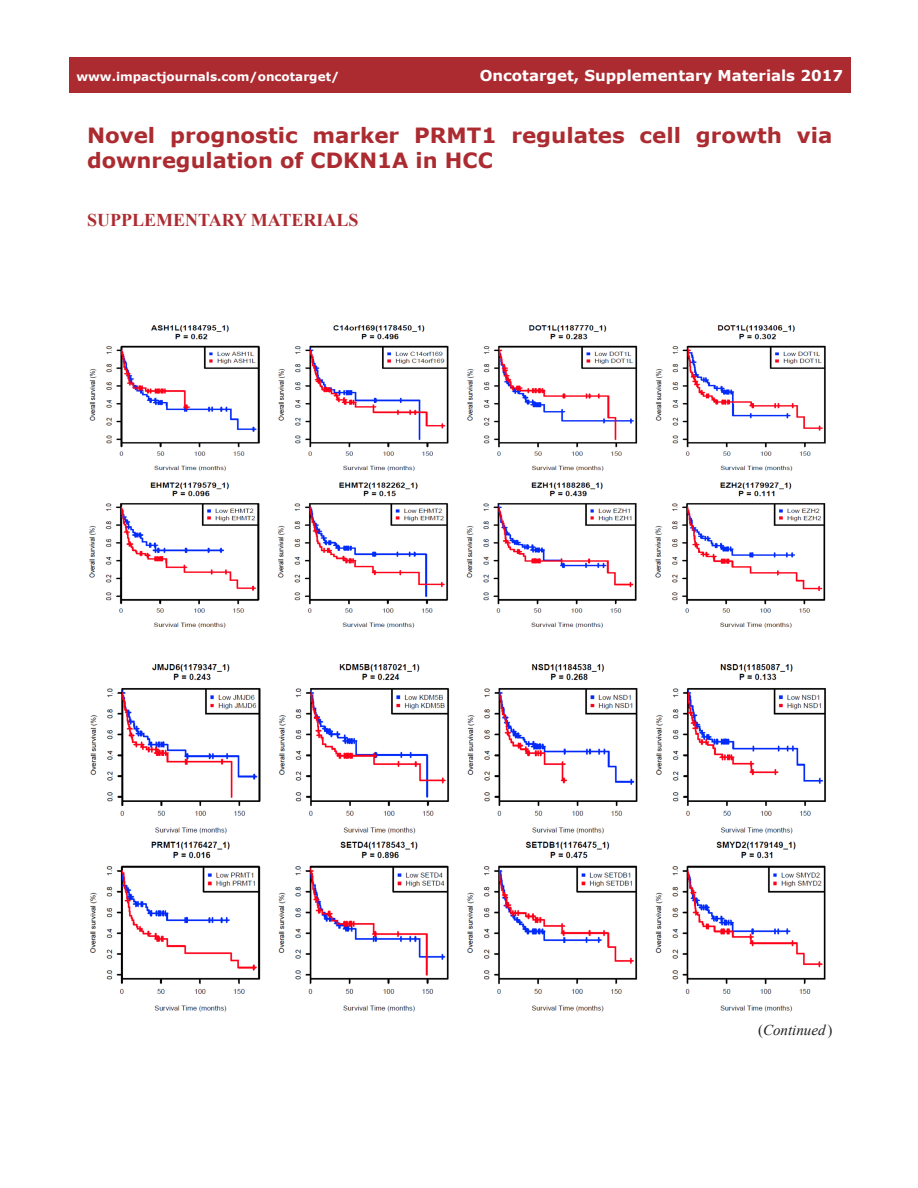
<style>
.page{position:relative;width:918px;height:1188px;background:#fff}
.page>*{position:absolute;margin:0;border:0;box-sizing:border-box;transform-origin:0 0}
.t1{font:700 21px/25.2px "Verdana";color:#ac2b31}
.Heading{font:700 18px "Times New Roman";color:#ac2b31}
.t2{font:700 15px "Verdana";color:#fff}
.TableText_ind{font:italic 15px "Times New Roman";color:#231f20}
.t3{font:700 12px "Verdana";color:#fff}
.s1{font-style:normal}
</style>
<div class="page">
<div style="left:69px;top:57px;width:781px;height:36px;background:#ac2b31"></div>
<img style="left:89px;top:325px;width:737px;height:303px">
<img style="left:90px;top:664px;width:736px;height:348px">
<p class="t3" style="left:76px;top:68px;width:264px">www.impactjournals.com/oncotarget/</p>
<p class="t2" style="left:480px;top:65px;width:365px">Oncotarget, Supplementary Materials 2017</p>
<p class="t1" style="left:87px;top:122px;width:747px">Novel prognostic marker PRMT1 regulates cell growth via downregulation of CDKN1A in HCC</p>
<p class="Heading" style="left:87px;top:207px;width:273px">SUPPLEMENTARY MATERIALS</p>
<p class="TableText_ind" style="left:758px;top:1020px;width:76px"><span class="s1">(</span>Continued<span class="s1">)</span></p>
</div>
